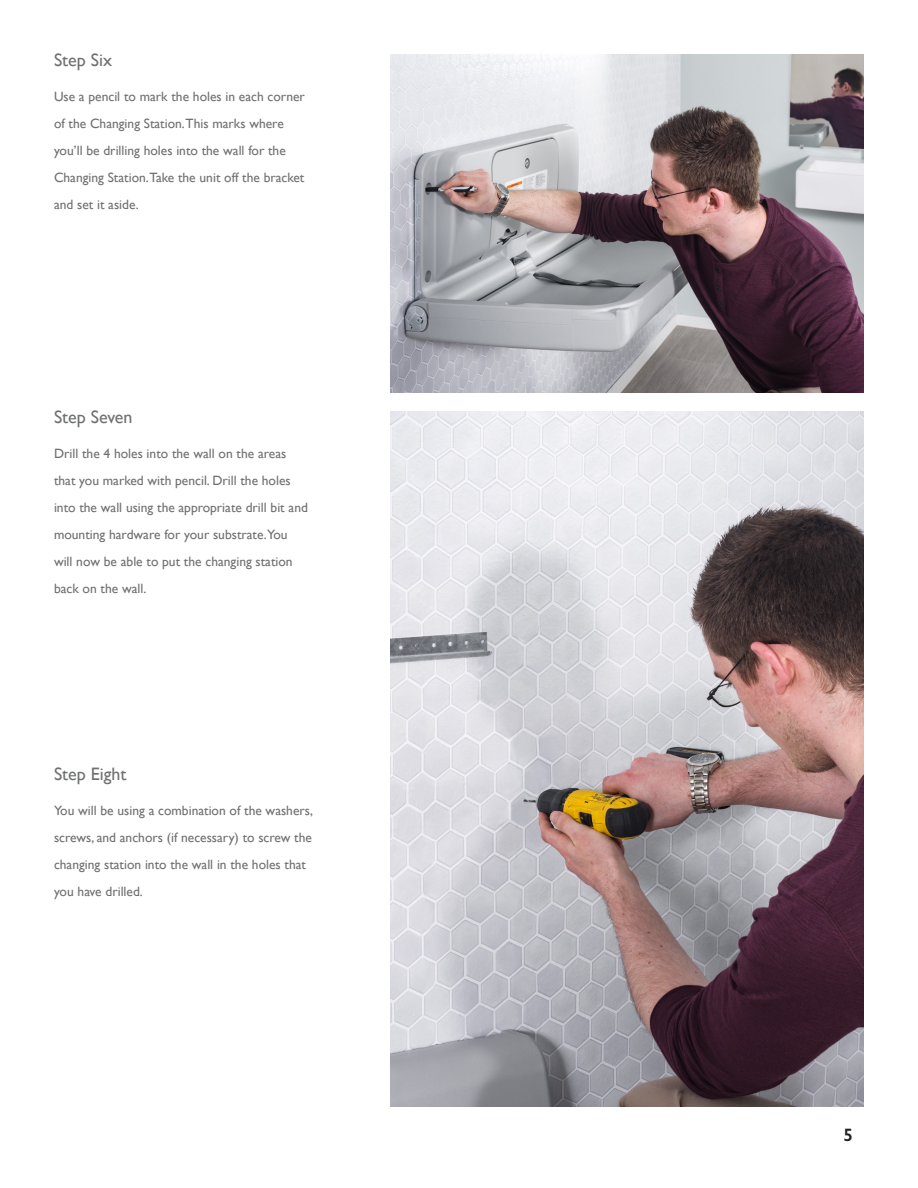
<style>
.page{position:relative;width:918px;height:1188px;background:#fff}
.page>*{position:absolute;margin:0;border:0;box-sizing:border-box;transform-origin:0 0}
.t1{font:18px "Gill Sans";color:#6f7070}
.t2{font:600 18px "Gill Sans";color:#231f20}
.Paragraph_Style_1{font:13.5px/27px "Gill Sans";color:#6f7070}
</style>
<div class="page">
<img style="left:390px;top:54px;width:474px;height:339px">
<img style="left:390px;top:411px;width:474px;height:696px">
<p class="t1" style="left:54px;top:50px;width:60px">Step Six</p>
<p class="Paragraph_Style_1" style="left:54px;top:82px;width:252px">Use a pencil to mark the holes in each corner of the Changing Station.This marks where you’ll be drilling holes into the wall for the Changing Station.Take the unit off the bracket and set it aside.</p>
<p class="t1" style="left:54px;top:407px;width:80px">Step Seven</p>
<p class="Paragraph_Style_1" style="left:54px;top:439px;width:255px">Drill the 4 holes into the wall on the areas that you marked with pencil. Drill the holes into the wall using the appropriate drill bit and mounting hardware for your substrate.You</p>
<p class="Paragraph_Style_1" style="left:54px;top:547px;width:240px">will now be able to put the changing station back on the wall.</p>
<p class="t1" style="left:54px;top:764px;width:74px">Step Eight</p>
<p class="Paragraph_Style_1" style="left:54px;top:796px;width:261px">You will be using a combination of the washers, screws, and anchors (if necessary) to screw the changing station into the wall in the holes that you have drilled.</p>
<h1 class="t2" style="left:843px;top:1124px;width:11px">5</h1>
</div>
